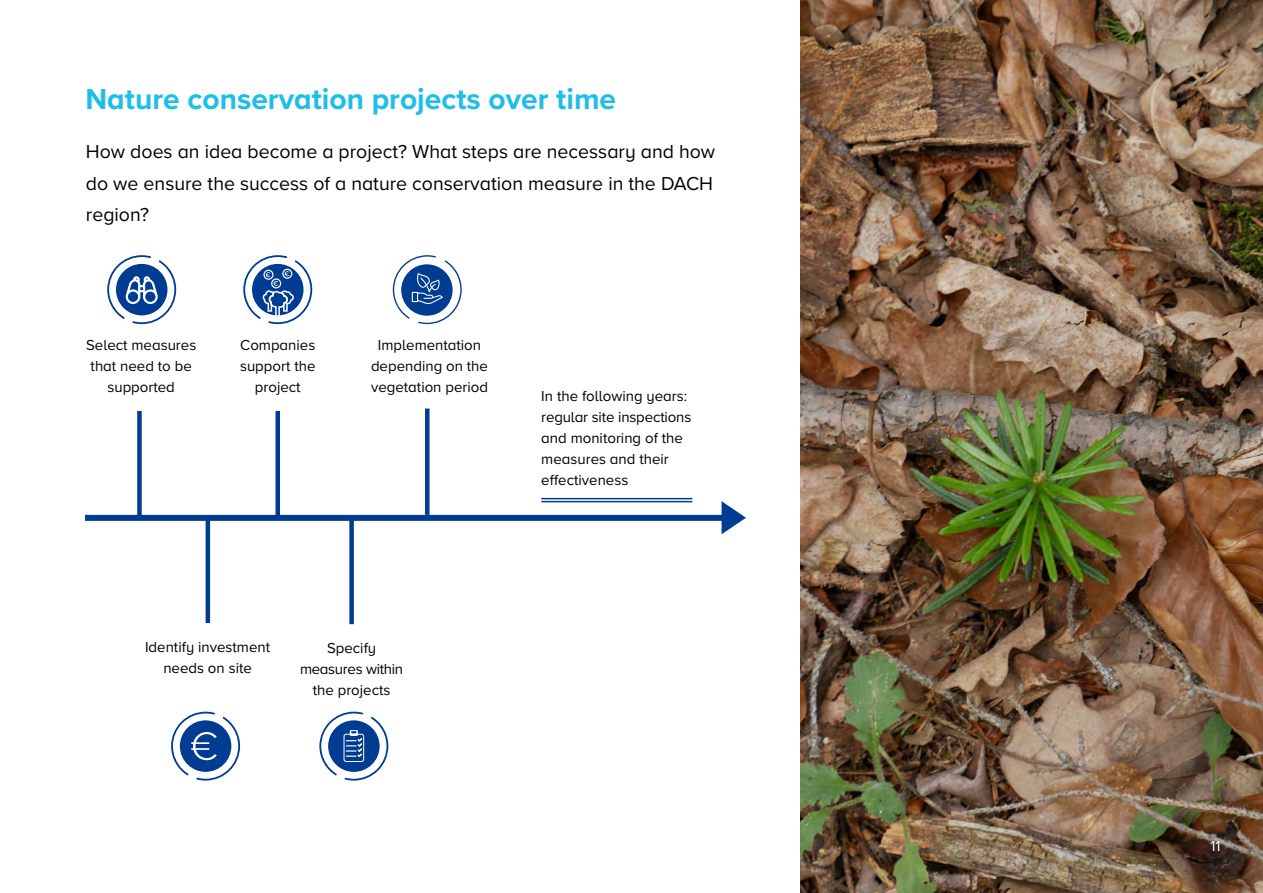
<style>
.page{position:relative;width:1263px;height:893px;background:#fff}
.page>*{position:absolute;margin:0;border:0;box-sizing:border-box;transform-origin:0 0}
.t1{font:700 30px "Proxima Nova A";color:#1ebee6}
.t2{font:19.5px/31.5px "Proxima Nova A";color:#000;text-align:justify}
.t3{font:15px/21px "Proxima Nova A";color:#000;text-align:center}
.t4{font:15px "Proxima Nova A";color:#fff}
</style>
<div class="page">
<img style="left:801px;top:1px;width:462px;height:892px">
<div style="left:85px;top:515px;width:648px;height:6px;background:#003c91"></div>
<div style="left:137px;top:411px;width:5px;height:106px;background:#003c91"></div>
<div style="left:275px;top:411px;width:5px;height:106px;background:#003c91"></div>
<div style="left:349px;top:518px;width:5px;height:106px;background:#003c91"></div>
<hr style="left:541px;top:498px;width:151px;height:1px;background:#003c91">
<hr style="left:541px;top:501px;width:151px;height:1px;background:#003c91">
<svg style="left:721px;top:501px;width:25px;height:34px"></svg>
<svg style="left:107px;top:255px;width:69px;height:69px"></svg>
<svg style="left:243px;top:255px;width:69px;height:69px"></svg>
<svg style="left:171px;top:712px;width:69px;height:69px"></svg>
<svg style="left:319px;top:712px;width:69px;height:69px"></svg>
<hr style="left:206px;top:517px;width:4px;height:106px;background:#003c91">
<hr style="left:425px;top:409px;width:4px;height:106px;background:#003c91">
<svg style="left:393px;top:255px;width:69px;height:69px"></svg>
<h1 class="t1" style="left:85px;top:76px;width:532px">Nature conservation projects over time</h1>
<h2 class="t2" style="left:86px;top:135px;width:631px">How does an idea become a project? What steps are necessary and how do we ensure the success of a nature conservation measure in the DACH region?</h2>
<p class="t3" style="left:86px;top:334px;width:112px">Select measures that need to be supported</p>
<p class="t3" style="left:240px;top:334px;width:77px">Companies support the project</p>
<p class="t3" style="left:371px;top:334px;width:118px">Implementation depending on the vegetation period</p>
<p class="t3" style="left:541px;top:385px;width:152px;text-align:left">In the following years: regular site inspections and monitoring of the measures and their effectiveness</p>
<p class="t3" style="left:145px;top:636px;width:127px">Identify investment needs on site</p>
<p class="t3" style="left:300px;top:636px;width:105px">Specify measures within the projects</p>
<p class="t4" style="left:1210px;top:834px;width:12px">11</p>
</div>
